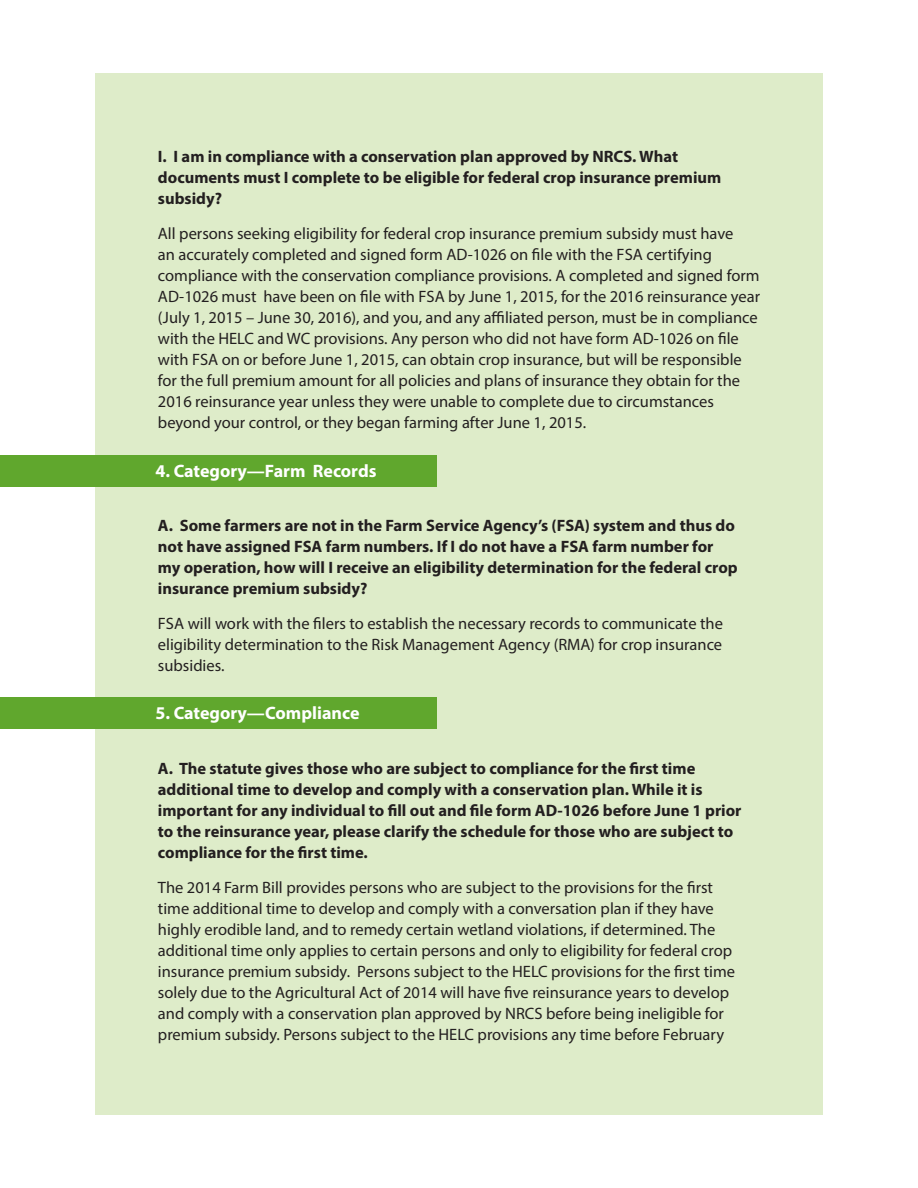
<style>
.page{position:relative;width:918px;height:1188px;background:#fff}
.page>*{position:absolute;margin:0;border:0;box-sizing:border-box;transform-origin:0 0}
.Big_Header{font:700 18px "Myriad Pro";color:#fff}
.Response{font:16.5px/21px "Myriad Pro";color:#231f20}
.Big_Header-2{font:700 16.5px/21px "Myriad Pro";color:#231f20}
.Big_Header-3{font:16.5px/21px "Myriad Pro";color:#231f20;text-align:justify}
</style>
<div class="page">
<div style="left:95px;top:73px;width:728px;height:1042px;background:#deecc9"></div>
<div style="left:0;top:456px;width:436px;height:31px;background:#60a72d"></div>
<div style="left:0;top:698px;width:436px;height:31px;background:#60a72d"></div>
<p class="Big_Header-2" style="left:158px;top:146px;width:565px">I. I am in compliance with a conservation plan approved by NRCS. What documents must I complete to be eligible for federal crop insurance premium subsidy?</p>
<p class="Response" style="left:158px;top:223px;width:604px">All persons seeking eligibility for federal crop insurance premium subsidy must have<br>an accurately completed and signed form AD-1026 on file with the FSA certifying compliance with the conservation compliance provisions. A completed and signed form AD-1026 must have been on file with FSA by June 1, 2015, for the 2016 reinsurance year (July 1, 2015 – June 30, 2016), and you, and any affiliated person, must be in compliance with the HELC and WC provisions. Any person who did not have form AD-1026 on file with FSA on or before June 1, 2015, can obtain crop insurance, but will be responsible for the full premium amount for all policies and plans of insurance they obtain for the 2016 reinsurance year unless they were unable to complete due to circumstances beyond your control, or they began farming after June 1, 2015.</p>
<p class="Big_Header" style="left:155px;top:459px;width:223px">4. Category—Farm Records</p>
<p class="Big_Header-2" style="left:158px;top:515px;width:581px">A. Some farmers are not in the Farm Service Agency’s (FSA) system and thus do not have assigned FSA farm numbers. If I do not have a FSA farm number for my operation, how will I receive an eligibility determination for the federal crop insurance premium subsidy?</p>
<p class="Big_Header-3" style="left:158px;top:613px;width:567px">FSA will work with the filers to establish the necessary records to communicate the eligibility determination to the Risk Management Agency (RMA) for crop insurance subsidies.</p>
<p class="Big_Header" style="left:155px;top:701px;width:206px">5. Category—Compliance</p>
<p class="Big_Header-2" style="left:158px;top:758px;width:585px">A. The statute gives those who are subject to compliance for the first time additional time to develop and comply with a conservation plan. While it is important for any individual to fill out and file form AD-1026 before June 1 prior to the reinsurance year, please clarify the schedule for those who are subject to compliance for the first time.</p>
<p class="Response" style="left:158px;top:877px;width:579px">The 2014 Farm Bill provides persons who are subject to the provisions for the first time additional time to develop and comply with a conversation plan if they have highly erodible land, and to remedy certain wetland violations, if determined. The additional time only applies to certain persons and only to eligibility for federal crop insurance premium subsidy. Persons subject to the HELC provisions for the first time solely due to the Agricultural Act of 2014 will have five reinsurance years to develop and comply with a conservation plan approved by NRCS before being ineligible for premium subsidy. Persons subject to the HELC provisions any time before February</p>
</div>
